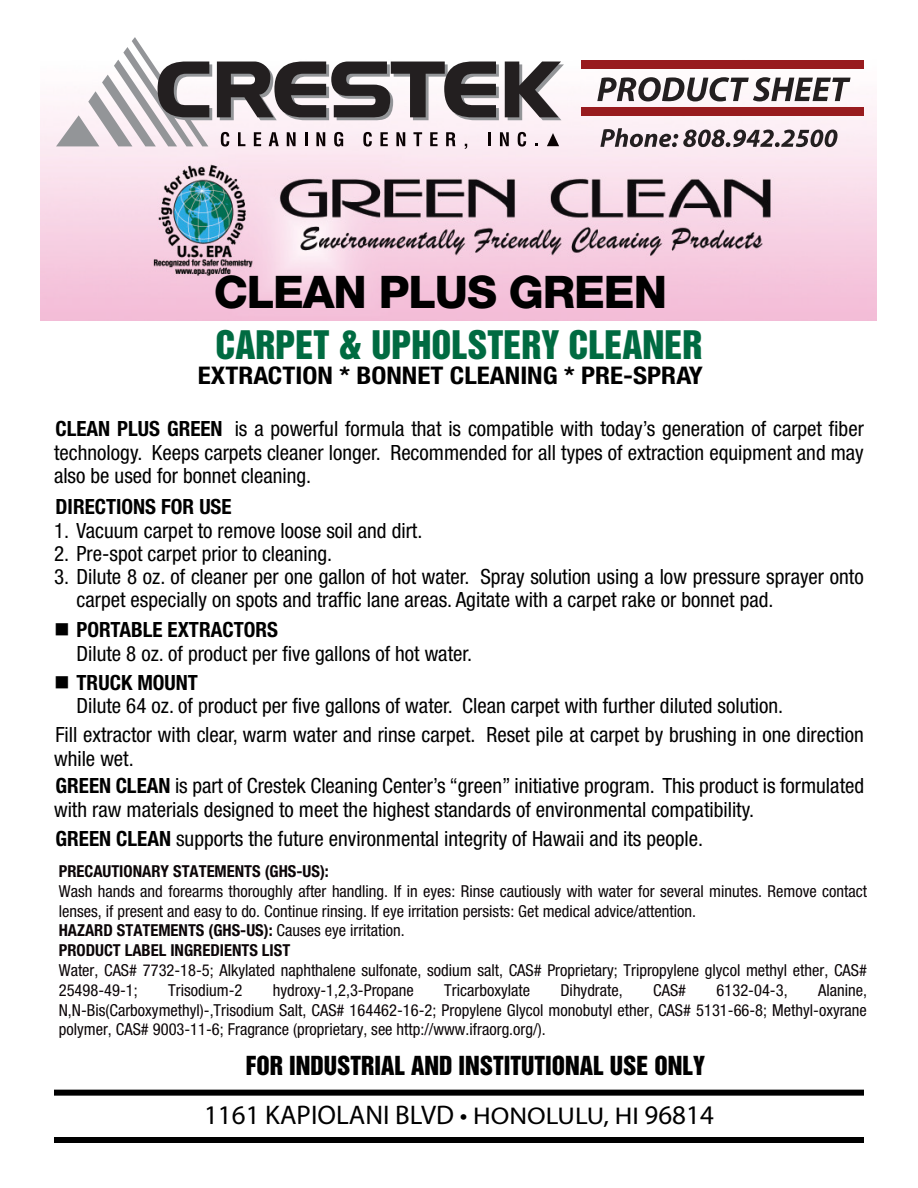
<style>
.page{position:relative;width:918px;height:1188px;background:#fff}
.page>*{position:absolute;margin:0;border:0;box-sizing:border-box;transform-origin:0 0}
.t1{font:800 45px "Helvetica Neue";letter-spacing:-.025em;color:#000}
.t2{font:36px "Helvetica Inserat";color:#006b41}
.t3{font:27px "Myriad Pro";color:#000}
.t4{font:700 condensed 24.3px "Helvetica Neue LT Std";color:#000;scale:1.11 1}
.t5{font:24px "Helvetica Inserat";color:#000}
.t6{font:condensed 21px/23.2px "Helvetica Neue LT Std";color:#000}
.t7{font:700 condensed 21px "Helvetica Neue LT Std";color:#000}
.t8{font:condensed 16.5px/19.8px "Helvetica Neue LT Std";color:#0c0608}
.t9{font:700 condensed 16.5px "Helvetica Neue LT Std";color:#0c0608}
.s1{font-weight:700}
.s2{font-size:24.3px}
</style>
<div class="page">
<img style="left:40px;top:60px;width:836px;height:260px">
<svg style="left:56px;top:37px;width:508px;height:112px"></svg>
<svg style="left:597px;top:77px;width:254px;height:25px"></svg>
<div style="left:582px;top:108px;width:282px;height:8px;background:#981b1e"></div>
<div style="left:582px;top:60px;width:282px;height:9px;background:#981b1e"></div>
<svg style="left:600px;top:128px;width:238px;height:19px;background:#a0969a"></svg>
<div style="left:54px;top:1090px;width:810px;height:6px;background:#000"></div>
<div style="left:54px;top:1137px;width:810px;height:6px;background:#000"></div>
<h1 class="t1" style="left:214px;top:265px;width:455px">CLEAN PLUS GREEN</h1>
<h2 class="t2" style="left:215px;top:323px;width:489px">CARPET &amp; UPHOLSTERY CLEANER</h2>
<p class="t4" style="left:198px;top:361px;width:456px">EXTRACTION * BONNET CLEANING * PRE-SPRAY</p>
<p class="t6" style="left:54px;top:417px;width:811px;text-align:justify"><span class="s1">CLEAN PLUS GREEN</span> is a powerful formula that is compatible with today’s generation of carpet fiber technology. Keeps carpets cleaner longer. Recommended for all types of extraction equipment and may also be used for bonnet cleaning.</p>
<p class="t7" style="left:56px;top:494px;width:178px">DIRECTIONS FOR USE</p>
<p class="t6" style="left:54px;top:518px;width:370px">1. Vacuum carpet to remove loose soil and dirt.</p>
<p class="t6" style="left:54px;top:542px;width:280px">2. Pre-spot carpet prior to cleaning.</p>
<p class="t6" style="left:77px;top:565px;width:789px;text-indent:-23px">3. Dilute 8 oz. of cleaner per one gallon of hot water. Spray solution using a low pressure sprayer onto carpet especially on spots and traffic lane areas. Agitate with a carpet rake or bonnet pad.</p>
<p class="t6" style="left:77px;top:618px;width:397px;text-indent:-22px">■ <span class="s1">PORTABLE EXTRACTORS<br></span>Dilute 8 oz. of product per five gallons of hot water.</p>
<p class="t6" style="left:77px;top:671px;width:708px;text-indent:-22px">■ <span class="s1">TRUCK MOUNT<br></span>Dilute 64 oz. of product per five gallons of water. Clean carpet with further diluted solution.</p>
<p class="t6" style="left:54px;top:723px;width:811px">Fill extractor with clear, warm water and rinse carpet. Reset pile at carpet by brushing in one direction while wet.</p>
<p class="t6" style="left:54px;top:774px;width:812px"><span class="s1">GREEN CLEAN</span> is part of Crestek Cleaning Center’s “green” initiative program. This product is formulated with raw materials designed to meet the highest standards of environmental compatibility.</p>
<p class="t6" style="left:56px;top:827px;width:649px"><span class="s1">GREEN CLEAN</span> supports the future environmental integrity of Hawaii and its people.</p>
<p class="t9" style="left:59px;top:861px;width:272px">PRECAUTIONARY STATEMENTS (GHS-US):</p>
<p class="t8" style="left:59px;top:881px;width:810px">Wash hands and forearms thoroughly after handling. If in eyes: Rinse cautiously with water for several minutes. Remove contact lenses, if present and easy to do. Continue rinsing. If eye irritation persists: Get medical advice/attention.<br><span class="s1">HAZARD STATEMENTS (GHS-US):</span> Causes eye irritation.<br><span class="s1">PRODUCT LABEL INGREDIENTS LIST</span></p>
<p class="t8" style="left:59px;top:960px;width:810px">Water, CAS# 7732-18-5; Alkylated naphthalene sulfonate, sodium salt, CAS# Proprietary; Tripropylene glycol methyl ether, CAS#<br>25498-49-1;</p>
<p class="t8" style="left:168px;top:980px;width:76px">Trisodium-2</p>
<p class="t8" style="left:273px;top:980px;width:142px">hydroxy-1,2,3-Propane</p>
<p class="t8" style="left:444px;top:980px;width:87px">Tricarboxylate</p>
<p class="t8" style="left:560px;top:980px;width:64px">Dihydrate,</p>
<p class="t8" style="left:653px;top:980px;width:34px">CAS#</p>
<p class="t8" style="left:717px;top:980px;width:73px">6132-04-3,</p>
<p class="t8" style="left:59px;top:980px;width:810px;text-align:justify;text-indent:759px">Alanine, N,N-Bis(Carboxymethyl)-,Trisodium Salt, CAS# 164462-16-2; Propylene Glycol monobutyl ether, CAS# 5131-66-8; Methyl-oxyrane polymer, CAS# 9003-11-6; Fragrance (proprietary, see http://www.ifraorg.org/).</p>
<p class="t5" style="left:246px;top:1051px;width:461px">FOR INDUSTRIAL AND INSTITUTIONAL USE ONLY</p>
<p class="t3" style="left:204px;top:1098px;width:511px">1161 KAPIOLANI BLVD • <span class="s2">HONOLULU, HI</span> 96814</p>
</div>
